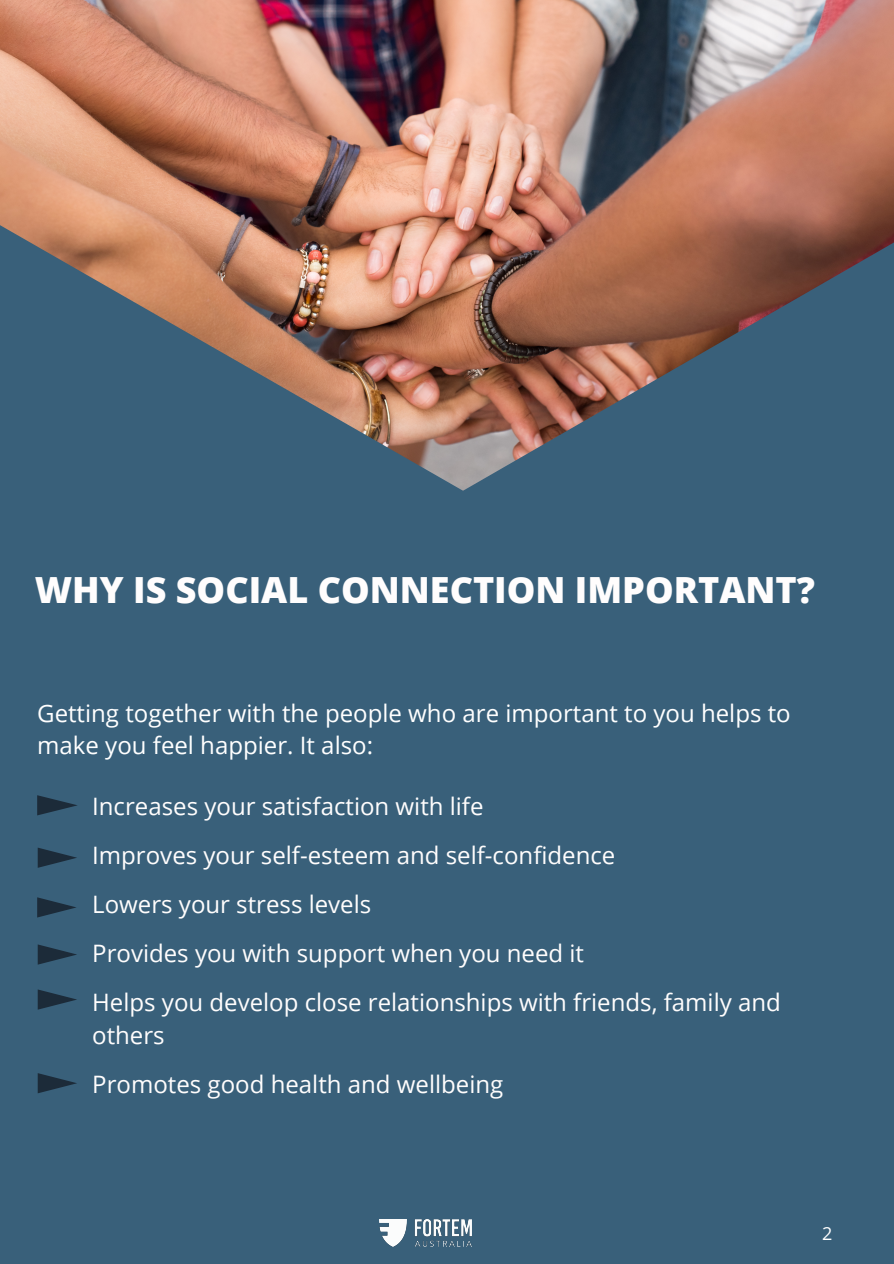
<style>
.page{position:relative;width:894px;height:1264px;background:#fff}
.page>*{position:absolute;margin:0;border:0;box-sizing:border-box;transform-origin:0 0}
.t1{font:800 36px "Open Sans";color:#fffdfd}
.t2{font:24px/33px "Open Sans";color:#fffdfd}
.t3{font:24px/32.7px "Open Sans";color:#fff}
.t4{font:18px "Open Sans";color:#fff}
</style>
<div class="page">
<div style="left:0;top:0;width:893px;height:1263px;background:#39607a"></div>
<img style="left:0;top:0;width:893px;height:228px">
<img style="left:0;top:86px;width:467px;height:396px">
<svg style="left:447px;top:228px;width:446px;height:263px"></svg>
<img style="left:380px;top:1219px;width:91px;height:27px">
<svg style="left:37px;top:795px;width:40px;height:20px"></svg>
<svg style="left:38px;top:847px;width:39px;height:20px"></svg>
<svg style="left:37px;top:897px;width:39px;height:20px"></svg>
<svg style="left:38px;top:944px;width:39px;height:20px"></svg>
<svg style="left:38px;top:989px;width:39px;height:20px"></svg>
<svg style="left:38px;top:1073px;width:39px;height:20px"></svg>
<p class="t1" style="left:35px;top:564px;width:781px">WHY IS SOCIAL CONNECTION IMPORTANT?</p>
<p class="t3" style="left:37px;top:696px;width:755px">Getting together with the people who are important to you helps to make you feel happier. It also:</p>
<p class="t2" style="left:92px;top:789px;width:392px">Increases your satisfaction with life</p>
<p class="t2" style="left:92px;top:838px;width:524px">Improves your self-esteem and self-confidence</p>
<p class="t2" style="left:92px;top:887px;width:280px">Lowers your stress levels</p>
<p class="t2" style="left:92px;top:936px;width:493px">Provides you with support when you need it</p>
<p class="t2" style="left:92px;top:985px;width:690px">Helps you develop close relationships with friends, family and others</p>
<p class="t2" style="left:92px;top:1067px;width:412px">Promotes good health and wellbeing</p>
<p class="t4" style="left:821px;top:1220px;width:12px">2</p>
</div>
